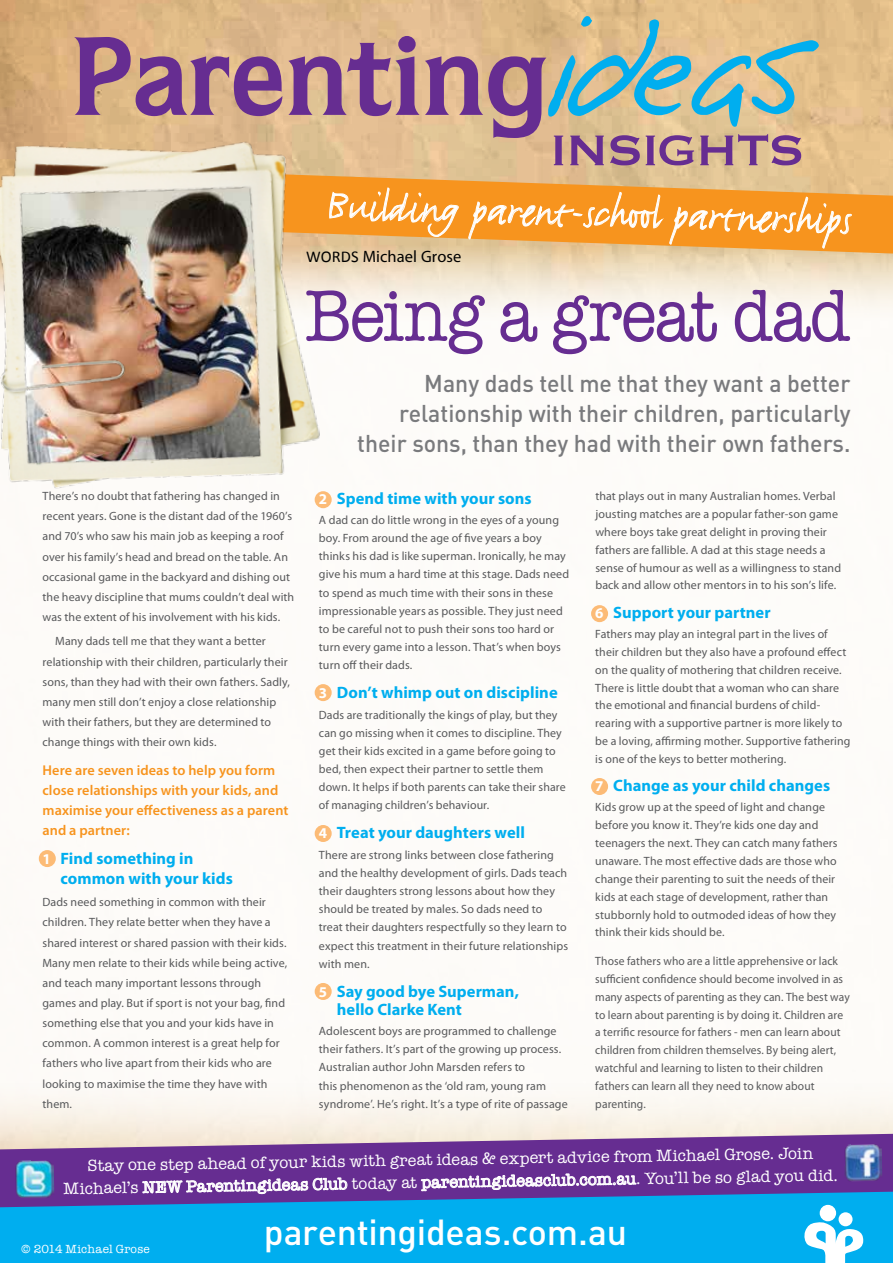
<style>
.page{position:relative;width:893px;height:1263px;background:#fff}
.page>*{position:absolute;margin:0;border:0;box-sizing:border-box;transform-origin:0 0}
.t1{font:74.85px "American Typewriter";letter-spacing:-.02em;color:#662d91;scale:.91 1}
.t2{font:56.4px "Copperplate";letter-spacing:-.05em;color:#662d91}
.t3{font:46.5px "Justlefthand";color:#fff}
.t4{font:500 35.7px "DIN";letter-spacing:-.01em;color:#fff}
.t5{font:500 24px/30px "DIN";color:#797a7d;text-align:right;scale:.96 1}
.t6{font:700 16.5px/20.1px "Myriad Pro";color:#00aeef}
.t7{font:16.5px/22.5px "American Typewriter";color:#fff;text-align:center}
.t8{font:16.5px "Myriad Pro";letter-spacing:.005em;color:#000}
.t9{font:600 14.25px/20.1px "Myriad Pro";letter-spacing:.005em;color:#f7941e}
.t10{font:12px/18.1px "Myriad Pro";letter-spacing:.01em;color:#58595b}
.t11{font:12px/17.9px "Myriad Pro";letter-spacing:.01em;color:#58595b;scale:.96 1}
.t12{font:12px "American Typewriter";letter-spacing:.015em;color:#fff}
.s1{font-family:"Calibri"}
.s2{font-size:15px;color:#fff}
</style>
<div class="page">
<img style="left:0;top:0;width:893px;height:316px">
<div style="left:39px;top:850px;width:17px;height:17px;background:#fcbb76;border-radius:50%"></div>
<div style="left:315px;top:825px;width:17px;height:17px;background:#fcbb76;border-radius:50%"></div>
<div style="left:315px;top:684px;width:17px;height:17px;background:#fcbb76;border-radius:50%"></div>
<div style="left:315px;top:491px;width:17px;height:17px;background:#fcbb76;border-radius:50%"></div>
<div style="left:315px;top:983px;width:17px;height:17px;background:#fcbb76;border-radius:50%"></div>
<svg style="left:74px;top:37px;width:208px;height:79px;background:#ad7f8b"></svg>
<svg style="left:288px;top:16px;width:531px;height:122px;background:#b9a899"></svg>
<svg style="left:323px;top:173px;width:570px;height:80px;background:#e7b572"></svg>
<svg style="left:329px;top:179px;width:130px;height:58px;background:#f7a13b"></svg>
<svg style="left:468px;top:182px;width:384px;height:66px;background:#f4a342"></svg>
<svg style="left:0;top:1107px;width:893px;height:156px;background:#6293cc"></svg>
<div style="left:591px;top:605px;width:17px;height:17px;background:#fcbb76;border-radius:50%"></div>
<div style="left:591px;top:778px;width:17px;height:17px;background:#fcbb76;border-radius:50%"></div>
<img style="left:0;top:128px;width:323px;height:365px">
<h2 class="t2" style="left:549px;top:113px;width:258px">INSIGHTS</h2>
<h3 class="t3" style="left:328px;top:177px;width:526px;rotate:2deg">Building parent-school partnerships</h3>
<h3 class="t8" style="left:306px;top:247px;width:157px"><span class="s1">WORDS</span> Michael Grose</h3>
<h1 class="t1" style="left:305px;top:259px;width:601px">Being a great dad</h1>
<p class="t10" style="left:43px;top:486px;width:253px;line-height:20.1px">There’s no doubt that fathering has changed in recent years. Gone is the distant dad of the 1960’s and 70’s who saw his main job as keeping a roof over his family’s head and bread on the table. An occasional game in the backyard and dishing out the heavy discipline that mums couldn’t deal with was the extent of his involvement with his kids.</p>
<p class="t10" style="left:43px;top:632px;width:249px;line-height:20.1px;text-indent:13px">Many dads tell me that they want a better relationship with their children, particularly their sons, than they had with their own fathers. Sadly, many men still don’t enjoy a close relationship with their fathers, but they are determined to change things with their own kids.</p>
<p class="t9" style="left:43px;top:760px;width:247px">Here are seven ideas to help you form close relationships with your kids, and maximise your effectiveness as a parent and a partner:</p>
<h3 class="t6" style="left:61px;top:848px;width:174px;text-indent:-18px"><span class="s2">1</span> Find something in common with your kids</h3>
<p class="t10" style="left:43px;top:892px;width:246px;line-height:20.1px">Dads need something in common with their children. They relate better when they have a shared interest or shared passion with their kids.<br>Many men relate to their kids while being active, and teach many important lessons through games and play. But if sport is not your bag, find something else that you and your kids have in common. A common interest is a great help for fathers who live apart from their kids who are looking to maximise the time they have with them.</p>
<h3 class="t5" style="left:357px;top:367px;width:515px">Many dads tell me that they want a better relationship with their children, particularly their sons, than they had with their own fathers.</h3>
<h3 class="t6" style="left:319px;top:488px;width:214px"><span class="s2">2</span> Spend time with your sons</h3>
<p class="t10" style="left:319px;top:511px;width:252px">A dad can do little wrong in the eyes of a young boy. From around the age of five years a boy thinks his dad is like superman. Ironically, he may give his mum a hard time at this stage. Dads need to spend as much time with their sons in these impressionable years as possible. They just need to be careful not to push their sons too hard or turn every game into a lesson. That’s when boys turn off their dads.</p>
<h3 class="t6" style="left:319px;top:683px;width:240px"><span class="s2">3</span> Don’t whimp out on discipline</h3>
<p class="t10" style="left:319px;top:706px;width:248px">Dads are traditionally the kings of play, but they can go missing when it comes to discipline. They get their kids excited in a game before going to bed, then expect their partner to settle them down. It helps if both parents can take their share of managing children’s behaviour.</p>
<h3 class="t6" style="left:319px;top:823px;width:208px"><span class="s2">4</span> Treat your daughters well</h3>
<p class="t10" style="left:319px;top:846px;width:251px">There are strong links between close fathering and the healthy development of girls. Dads teach their daughters strong lessons about how they should be treated by males. So dads need to treat their daughters respectfully so they learn to expect this treatment in their future relationships with men.</p>
<h3 class="t6" style="left:337px;top:982px;width:184px;line-height:18.1px;text-indent:-18px"><span class="s2">5</span> Say good bye Superman, hello Clarke Kent</h3>
<p class="t10" style="left:319px;top:1022px;width:250px">Adolescent boys are programmed to challenge their fathers. It’s part of the growing up process.<br>Australian author John Marsden refers to<br>this phenomenon as the ‘old ram, young ram syndrome’. He’s right. It’s a type of rite of passage</p>
<p class="t10" style="left:595px;top:487px;width:247px">that plays out in many Australian homes. Verbal jousting matches are a popular father-son game where boys take great delight in proving their fathers are fallible. A dad at this stage needs a sense of humour as well as a willingness to stand back and allow other mentors in to his son’s life.</p>
<h3 class="t6" style="left:595px;top:603px;width:177px"><span class="s2">6</span> Support your partner</h3>
<p class="t10" style="left:595px;top:625px;width:257px">Fathers may play an integral part in the lives of their children but they also have a profound effect on the quality of mothering that children receive.<br>There is little doubt that a woman who can share the emotional and financial burdens of child&shy;rearing with a supportive partner is more likely to be a loving, affirming mother. Supportive fathering is one of the keys to better mothering.</p>
<h3 class="t6" style="left:595px;top:776px;width:236px"><span class="s2">7</span> Change as your child changes</h3>
<p class="t10" style="left:595px;top:799px;width:244px">Kids grow up at the speed of light and change before you know it. They’re kids one day and teenagers the next. They can catch many fathers unaware. The most effective dads are those who change their parenting to suit the needs of their kids at each stage of development, rather than stubbornly hold to outmoded ideas of how they think their kids should be.</p>
<p class="t11" style="left:595px;top:952px;width:267px">Those fathers who are a little apprehensive or lack sufficient confidence should become involved in as many aspects of parenting as they can. The best way to learn about parenting is by doing it. Children are a terrific resource for fathers - men can learn about children from children themselves. By being alert, watchful and learning to listen to their children fathers can learn all they need to know about parenting.</p>
<h3 class="t7" style="left:63px;top:1154px;width:776px;rotate:-1deg">Stay one step ahead of your kids with great ideas &amp; expert advice from Michael Grose. Join<br>Michael’s NEW Parentingideas Club today at parentingideasclub.com.au. You’ll be so glad you did.</h3>
<p class="t12" style="left:21px;top:1239px;width:130px">© 2014 Michael Grose</p>
<h3 class="t4" style="left:264px;top:1209px;width:365px">parentingideas.com.au</h3>
</div>
